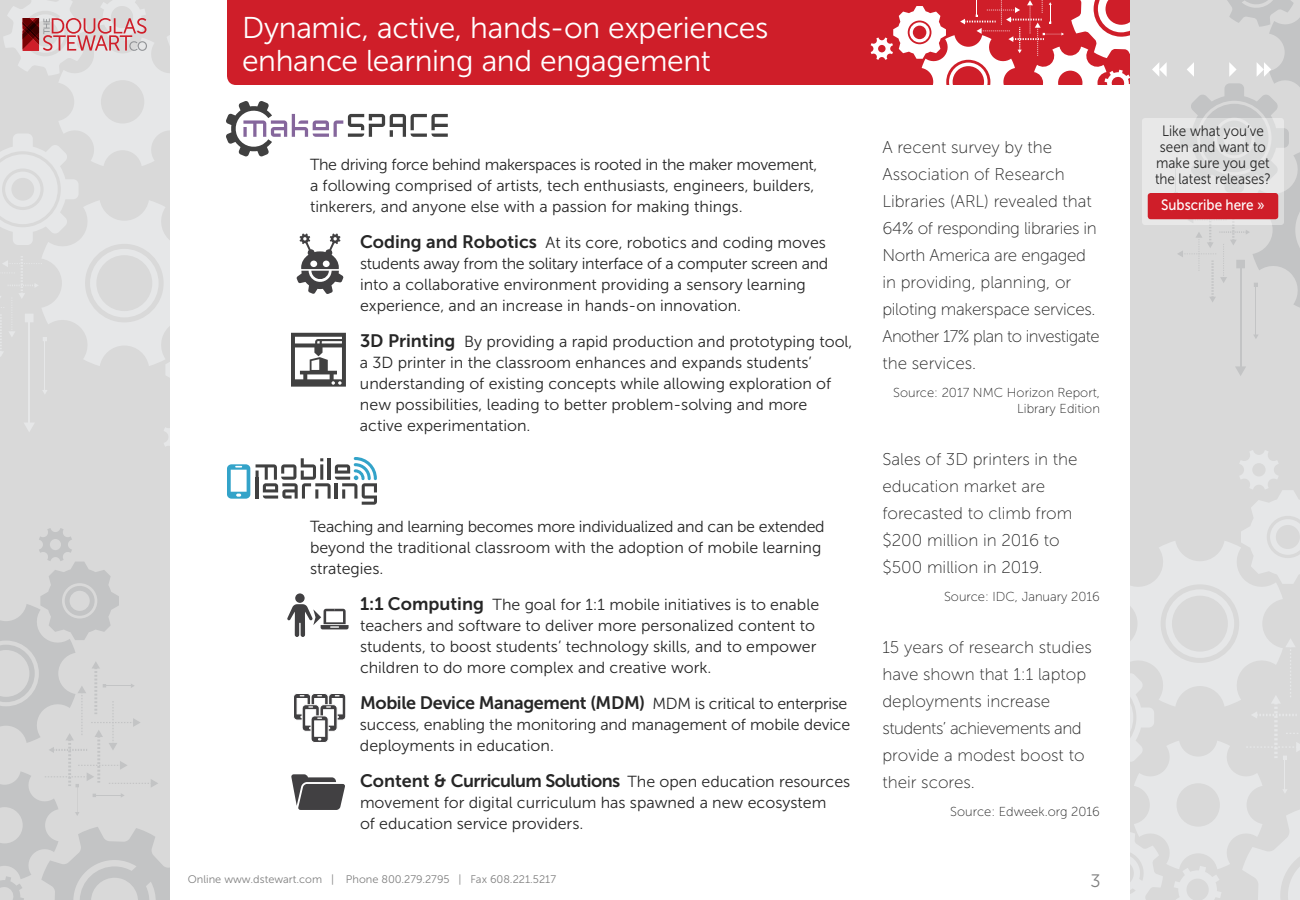
<style>
.page{position:relative;width:1300px;height:900px;background:#fff}
.page>*{position:absolute;margin:0;border:0;box-sizing:border-box;transform-origin:0 0}
.t1{font:30px/33px "Museo Sans 300";letter-spacing:-.01em;color:#fff}
.t2{font:18px "Museo Sans 700";letter-spacing:-.02em;color:#262626}
.t3{font:18px "Museo Sans 300";color:#808080}
.t4{font:17px/27px "Museo Sans 100";color:#262626}
.t5{font:17px/27px "Museo Sans 100";letter-spacing:-.02em;color:#262626}
.t6{font:16px/21px "Museo Sans 300";color:#262626}
.t7{font:15px/16px "Museo Sans 300";color:#262626;text-align:center;scale:.9 1}
.t8{font:15px "Museo Sans 500";color:#fff;scale:.9 1}
.t9{font:13px/16px "Museo Sans 100";color:#262626;text-align:right}
.t10{font:11px "Museo Sans 300";color:#808080}
.s1{font-family:"Museo Sans 700";font-size:18px}
.s2{font-family:"Museo Sans 300";font-size:16px}
</style>
<div class="page">
<svg style="left:291px;top:774px;width:54px;height:36px"></svg>
<div style="left:295px;top:593px;width:10px;height:10px;background:#414042;border-radius:50%"></div>
<svg style="left:287px;top:604px;width:62px;height:33px"></svg>
<svg style="left:291px;top:333px;width:55px;height:54px"></svg>
<svg style="left:297px;top:234px;width:47px;height:60px"></svg>
<svg style="left:293px;top:693px;width:53px;height:50px"></svg>
<svg style="left:226px;top:101px;width:222px;height:56px"></svg>
<svg style="left:227px;top:464px;width:23px;height:35px"></svg>
<svg style="left:256px;top:457px;width:121px;height:48px"></svg>
<div style="left:227px;top:0;width:644px;height:85px;background:#cf1e29"></div>
<svg style="left:871px;top:0;width:259px;height:85px"></svg>
<div style="left:0;top:0;width:170px;height:900px;background:#d9d9d9"></div>
<div style="left:1130px;top:0;width:170px;height:900px;background:#d9d9d9"></div>
<svg style="left:1130px;top:450px;width:170px;height:450px"></svg>
<svg style="left:0;top:528px;width:170px;height:372px"></svg>
<hr style="left:1240px;top:264px;width:1px;height:104px;background:#e6e7e8">
<svg style="left:1235px;top:366px;width:11px;height:10px"></svg>
<hr style="left:1256px;top:285px;width:1px;height:50px;background:#e6e7e8">
<svg style="left:0;top:0;width:170px;height:446px"></svg>
<svg style="left:1152px;top:0;width:148px;height:311px"></svg>
<div style="left:1142px;top:118px;width:142px;height:107px;background:linear-gradient(to right,#e7e8e8,#ddd);border-radius:3px"></div>
<div style="left:1148px;top:193px;width:130px;height:26px;background:#cf1e29;border-radius:3px"></div>
<h1 class="t1" style="left:242px;top:11px;width:528px">Dynamic, active, hands-on experiences enhance learning and engagement</h1>
<p class="t6" style="left:310px;top:154px;width:509px">The driving force behind makerspaces is rooted in the maker movement, a following comprised of artists, tech enthusiasts, engineers, builders, tinkerers, and anyone else with a passion for making things.</p>
<p class="t6" style="left:360px;top:232px;width:470px"><span class="s1">Coding and Robotics</span> At its core, robotics and coding moves students away from the solitary interface of a computer screen and into a collaborative environment providing a sensory learning experience, and an increase in hands-on innovation.</p>
<p class="t6" style="left:360px;top:331px;width:494px"><span class="s1">3D Printing</span> By providing a rapid production and prototyping tool, a 3D printer in the classroom enhances and expands students’ understanding of existing concepts while allowing exploration of new possibilities, leading to better problem-solving and more active experimentation.</p>
<p class="t6" style="left:310px;top:516px;width:516px">Teaching and learning becomes more individualized and can be extended beyond the traditional classroom with the adoption of mobile learning strategies.</p>
<p class="t6" style="left:360px;top:594px;width:461px"><span class="s1">1:1 Computing</span> The goal for 1:1 mobile initiatives is to enable teachers and software to deliver more personalized content to students, to boost students’ technology skills, and to empower children to do more complex and creative work.</p>
<p class="t2" style="left:360px;top:693px;width:489px">Mobile Device Management (MDM) <span class="s2">MDM is critical to enterprise</span></p>
<p class="t6" style="left:360px;top:714px;width:492px">success, enabling the monitoring and management of mobile device deployments in education.</p>
<p class="t2" style="left:360px;top:771px;width:492px">Content &amp; Curriculum Solutions <span class="s2">The open education resources</span></p>
<p class="t6" style="left:360px;top:792px;width:468px">movement for digital curriculum has spawned a new ecosystem of education service providers.</p>
<p class="t5" style="left:882px;top:134px;width:219px">A recent survey by the<br>Association of Research<br>Libraries (ARL) revealed that<br>64% of responding libraries in<br>North America are engaged in providing, planning, or piloting makerspace services.<br>Another 17% plan to investigate the services.</p>
<p class="t9" style="left:893px;top:384px;width:208px">Source: 2017 NMC Horizon Report,<br>Library Edition</p>
<p class="t4" style="left:882px;top:446px;width:197px">Sales of 3D printers in the education market are forecasted to climb from $200 million in 2016 to $500 million in 2019.</p>
<p class="t9" style="left:944px;top:588px;width:157px">Source: IDC, January 2016</p>
<p class="t4" style="left:882px;top:634px;width:211px">15 years of research studies have shown that 1:1 laptop deployments increase students’ achievements and provide a modest boost to their scores.</p>
<p class="t9" style="left:950px;top:803px;width:151px">Source: Edweek.org 2016</p>
<p class="t10" style="left:188px;top:874px;width:370px">Online www.dstewart.com | Phone 800.279.2795 | Fax 608.221.5217</p>
<p class="t3" style="left:1091px;top:871px;width:12px">3</p>
<p class="t7" style="left:1155px;top:123px;width:130px">Like what you’ve seen and want to make sure you get the latest releases?</p>
<p class="t8" style="left:1161px;top:197px;width:117px">Subscribe here »</p>
</div>
